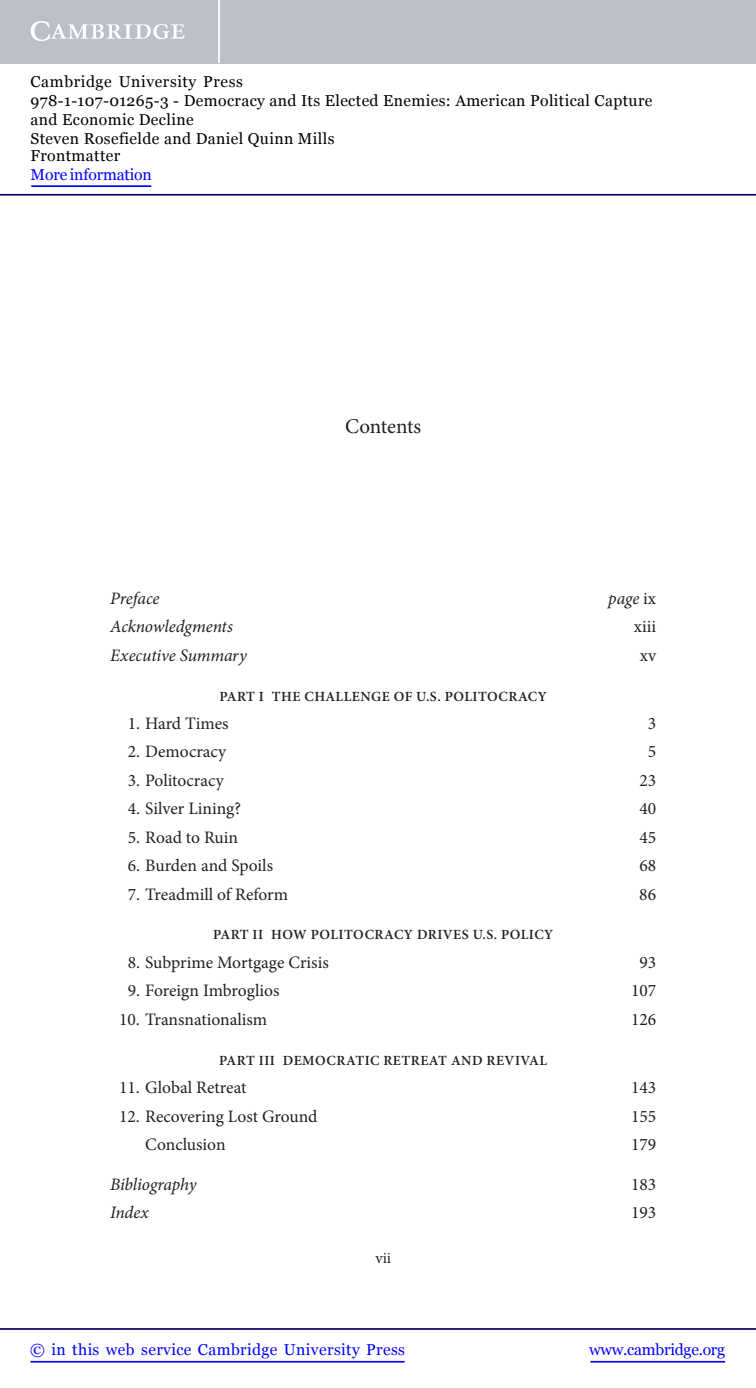
<style>
.page{position:relative;width:756px;height:1388px;background:#fff}
.page>*{position:absolute;margin:0;border:0;box-sizing:border-box;transform-origin:0 0}
.t1{font:21px "Minion Pro";letter-spacing:-.005em;color:#231f20}
.t2{font:17.5px "Minion Pro";color:#231f20}
.t3{font:italic 17.5px "Minion Pro";letter-spacing:-.005em;color:#231f20}
.t4{font:15.75px/18.6px "Georgia";letter-spacing:.025em;color:#000}
.t5{font:15.75px "Georgia";letter-spacing:.025em;color:#00f}
.t6{font:15.75px "Georgia";letter-spacing:-.015em;color:#00f}
.t7{font:15.75px "Georgia";letter-spacing:-.01em;color:#00f}
.t8{font:15.75px "Minion Pro";color:#231f20}
.t9{font:600 14px "Minion Pro";letter-spacing:.035em;color:#231f20}
.s1{font-style:normal}
</style>
<div class="page">
<hr style="left:591px;top:1361px;width:134px;height:1px;background:#00f">
<hr style="left:0;top:1328px;width:756px;height:2px;background:#150666">
<hr style="left:31px;top:1361px;width:374px;height:1px;background:#00f">
<div style="left:0;top:0;width:756px;height:63px;background:#bac0c6"></div>
<svg style="left:31px;top:21px;width:154px;height:20px"></svg>
<hr style="left:218px;top:0;width:2px;height:63px;background:#fff">
<hr style="left:0;top:194px;width:756px;height:2px;background:#150666">
<hr style="left:31px;top:185px;width:120px;height:2px;background:#00f">
<p class="t4" style="left:31px;top:72px;width:623px">Cambridge University Press<br>978-1-107-01265-3 - Democracy and Its Elected Enemies: American Political Capture and Economic Decline<br>Steven Rosefielde and Daniel Quinn Mills<br>Frontmatter</p>
<p class="t7" style="left:31px;top:166px;width:123px">More information</p>
<p class="t1" style="left:345px;top:418px;width:78px">Contents</p>
<p class="t3" style="left:110px;top:591px;width:51px">Preface</p>
<p class="t3" style="left:608px;top:591px;width:50px">page <span class="s1">ix</span></p>
<p class="t3" style="left:110px;top:620px;width:124px">Acknowledgments</p>
<p class="t2" style="left:634px;top:620px;width:24px">xiii</p>
<p class="t3" style="left:110px;top:648px;width:138px">Executive Summary</p>
<p class="t2" style="left:640px;top:648px;width:18px">xv</p>
<p class="t9" style="left:219px;top:690px;width:329px">PART I THE CHALLENGE OF U.S. POLITOCRACY</p>
<p class="t2" style="left:128px;top:716px;width:102px">1. Hard Times</p>
<p class="t2" style="left:648px;top:716px;width:10px">3</p>
<p class="t2" style="left:128px;top:745px;width:100px">2. Democracy</p>
<p class="t2" style="left:648px;top:745px;width:10px">5</p>
<p class="t2" style="left:128px;top:773px;width:98px">3. Politocracy</p>
<p class="t2" style="left:639px;top:773px;width:18px">23</p>
<p class="t2" style="left:128px;top:802px;width:115px">4. Silver Lining?</p>
<p class="t2" style="left:639px;top:802px;width:18px">40</p>
<p class="t2" style="left:128px;top:830px;width:112px">5. Road to Ruin</p>
<p class="t2" style="left:639px;top:830px;width:18px">45</p>
<p class="t2" style="left:128px;top:858px;width:147px">6. Burden and Spoils</p>
<p class="t2" style="left:639px;top:858px;width:18px">68</p>
<p class="t2" style="left:128px;top:887px;width:162px">7. Treadmill of Reform</p>
<p class="t2" style="left:639px;top:887px;width:18px">86</p>
<p class="t9" style="left:213px;top:929px;width:342px">PART II HOW POLITOCRACY DRIVES U.S. POLICY</p>
<p class="t2" style="left:128px;top:955px;width:203px">8. Subprime Mortgage Crisis</p>
<p class="t2" style="left:640px;top:955px;width:18px">93</p>
<p class="t2" style="left:128px;top:984px;width:153px">9. Foreign Imbroglios</p>
<p class="t2" style="left:631px;top:984px;width:27px">107</p>
<p class="t2" style="left:119px;top:1012px;width:150px">10. Transnationalism</p>
<p class="t2" style="left:631px;top:1012px;width:27px">126</p>
<p class="t9" style="left:219px;top:1054px;width:329px">PART III DEMOCRATIC RETREAT AND REVIVAL</p>
<p class="t2" style="left:119px;top:1080px;width:129px">11. Global Retreat</p>
<p class="t2" style="left:631px;top:1080px;width:27px">143</p>
<p class="t2" style="left:119px;top:1109px;width:200px">12. Recovering Lost Ground</p>
<p class="t2" style="left:631px;top:1109px;width:27px">155</p>
<p class="t2" style="left:145px;top:1137px;width:82px">Conclusion</p>
<p class="t2" style="left:631px;top:1137px;width:27px">179</p>
<p class="t3" style="left:110px;top:1177px;width:88px">Bibliography</p>
<p class="t2" style="left:631px;top:1177px;width:27px">183</p>
<p class="t3" style="left:110px;top:1205px;width:40px">Index</p>
<p class="t2" style="left:631px;top:1205px;width:27px">193</p>
<p class="t8" style="left:375px;top:1251px;width:17px">vii</p>
<p class="t5" style="left:30px;top:1340px;width:376px">© in this web service Cambridge University Press</p>
<p class="t6" style="left:589px;top:1340px;width:137px">www.cambridge.org</p>
</div>
